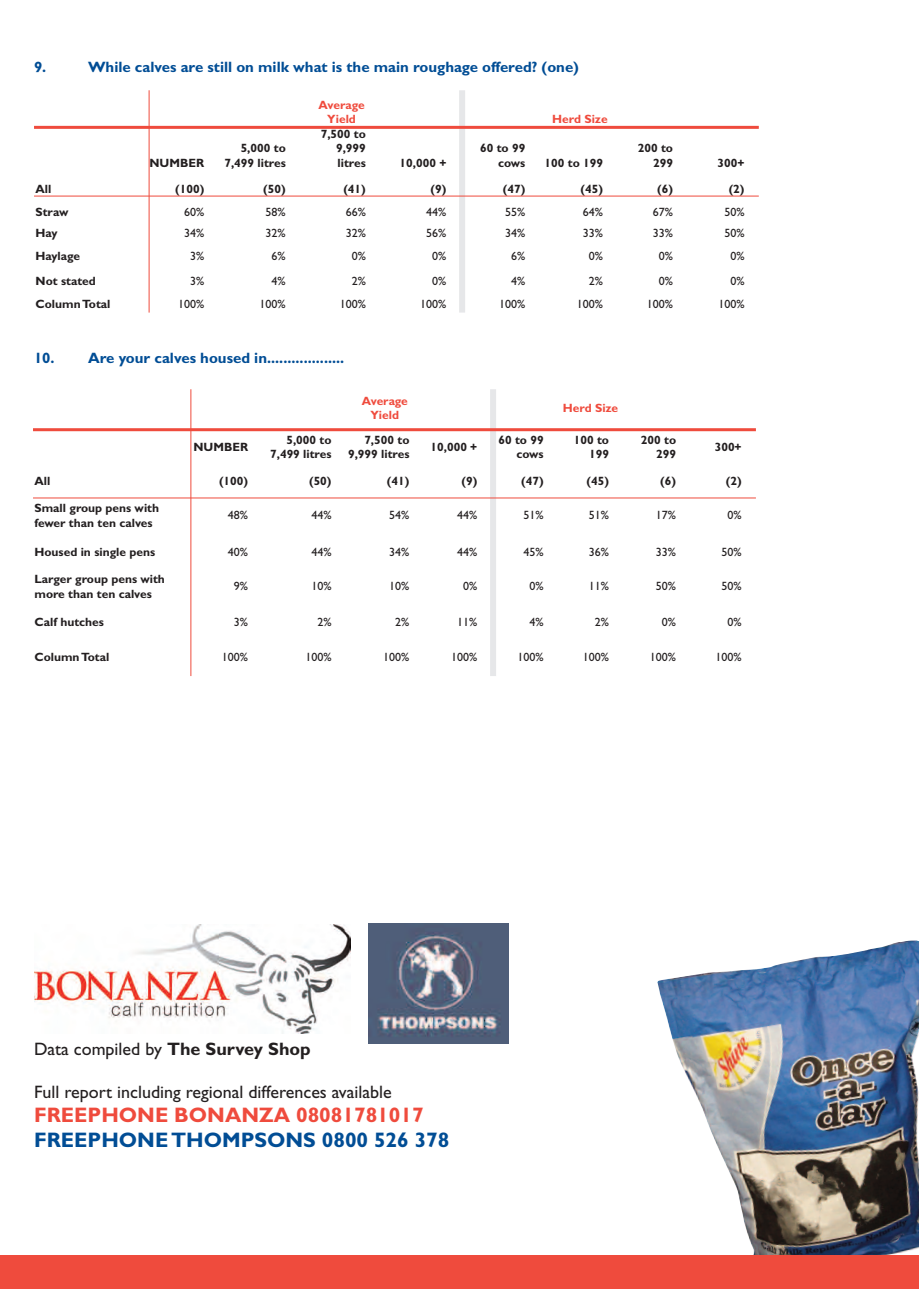
<style>
.page{position:relative;width:919px;height:1289px;background:#fff}
.page>*{position:absolute;margin:0;border:0;box-sizing:border-box;transform-origin:0 0}
.t1{font:700 21px "Gill Sans";color:#014d95}
.t2{font:700 21px "Gill Sans";color:#ef4b3d}
.t3{font:18px "Gill Sans";color:#231f20}
.t4{font:700 15px "Gill Sans";color:#014d95}
.t5{font:700 12px/14.4px "Gill Sans";color:#231f20;text-align:right}
.t6{font:12px "Gill Sans";color:#231f20}
.t7{font:700 12px/14.4px "Gill Sans";color:#ef4b3d;text-align:center}
.s1{font-weight:700}
</style>
<div class="page">
<hr style="left:149px;top:90px;width:1px;height:222px;background:#ef4b3d">
<div style="left:459px;top:90px;width:6px;height:222px;background:#e6e7e9"></div>
<hr style="left:34px;top:126px;width:724px;height:3px;background:#ef4b3d">
<hr style="left:34px;top:196px;width:724px;height:1px;background:#ef4b3d">
<hr style="left:191px;top:389px;width:1px;height:287px;background:#ef4b3d">
<div style="left:490px;top:389px;width:6px;height:287px;background:#e6e7e9"></div>
<hr style="left:33px;top:428px;width:722px;height:3px;background:#ef4b3d">
<hr style="left:33px;top:497px;width:722px;height:1px;background:#ef4b3d">
<img style="left:34px;top:924px;width:316px;height:109px">
<img style="left:657px;top:940px;width:261px;height:314px">
<div style="left:0;top:1254px;width:918px;height:34px;background:#ef4b3d"></div>
<img style="left:368px;top:923px;width:140px;height:120px">
<p class="t4" style="left:34px;top:58px;width:14px">9.</p>
<p class="t4" style="left:88px;top:58px;width:492px">While calves are still on milk what is the main roughage offered? (one)</p>
<p class="t7" style="left:318px;top:97px;width:48px">Average<br>Yield</p>
<p class="t7" style="left:552px;top:112px;width:57px">Herd Size</p>
<p class="t5" style="left:149px;top:157px;width:56px">NUMBER</p>
<p class="t5" style="left:224px;top:142px;width:63px">5,000 to<br>7,499 litres</p>
<p class="t5" style="left:336px;top:128px;width:31px;text-align:justify;text-indent:-15px">7,500 to 9,999 litres</p>
<p class="t5" style="left:399px;top:157px;width:48px">10,000 +</p>
<p class="t5" style="left:480px;top:142px;width:47px">60 to 99 cows</p>
<p class="t5" style="left:544px;top:157px;width:60px">100 to 199</p>
<p class="t5" style="left:637px;top:142px;width:37px">200 to<br>299</p>
<p class="t5" style="left:717px;top:157px;width:28px">300+</p>
<p class="t5" style="left:36px;top:183px;width:17px">All</p>
<p class="t5" style="left:175px;top:183px;width:31px">(100)</p>
<p class="t5" style="left:263px;top:183px;width:24px">(50)</p>
<p class="t5" style="left:343px;top:183px;width:24px">(41)</p>
<p class="t5" style="left:430px;top:183px;width:17px">(9)</p>
<p class="t5" style="left:503px;top:183px;width:24px">(47)</p>
<p class="t5" style="left:580px;top:183px;width:24px">(45)</p>
<p class="t5" style="left:657px;top:183px;width:17px">(6)</p>
<p class="t5" style="left:728px;top:183px;width:17px">(2)</p>
<p class="t5" style="left:36px;top:206px;width:34px">Straw</p>
<p class="t6" style="left:184px;top:208px;width:22px">60%</p>
<p class="t6" style="left:265px;top:208px;width:22px">58%</p>
<p class="t6" style="left:345px;top:208px;width:22px">66%</p>
<p class="t6" style="left:426px;top:208px;width:22px">44%</p>
<p class="t6" style="left:505px;top:208px;width:22px">55%</p>
<p class="t6" style="left:583px;top:208px;width:22px">64%</p>
<p class="t6" style="left:652px;top:208px;width:22px">67%</p>
<p class="t6" style="left:724px;top:208px;width:22px">50%</p>
<p class="t5" style="left:36px;top:227px;width:24px">Hay</p>
<p class="t6" style="left:184px;top:229px;width:22px">34%</p>
<p class="t6" style="left:265px;top:229px;width:22px">32%</p>
<p class="t6" style="left:345px;top:229px;width:22px">32%</p>
<p class="t6" style="left:426px;top:229px;width:22px">56%</p>
<p class="t6" style="left:505px;top:229px;width:22px">34%</p>
<p class="t6" style="left:583px;top:229px;width:22px">33%</p>
<p class="t6" style="left:652px;top:229px;width:22px">33%</p>
<p class="t6" style="left:724px;top:229px;width:22px">50%</p>
<p class="t5" style="left:36px;top:250px;width:46px">Haylage</p>
<p class="t6" style="left:190px;top:251px;width:16px">3%</p>
<p class="t6" style="left:271px;top:251px;width:16px">6%</p>
<p class="t6" style="left:351px;top:251px;width:16px">0%</p>
<p class="t6" style="left:432px;top:251px;width:16px">0%</p>
<p class="t6" style="left:511px;top:251px;width:16px">6%</p>
<p class="t6" style="left:589px;top:251px;width:16px">0%</p>
<p class="t6" style="left:658px;top:251px;width:16px">0%</p>
<p class="t6" style="left:730px;top:251px;width:16px">0%</p>
<p class="t5" style="left:36px;top:275px;width:62px">Not stated</p>
<p class="t6" style="left:190px;top:277px;width:16px">3%</p>
<p class="t6" style="left:271px;top:277px;width:16px">4%</p>
<p class="t6" style="left:351px;top:277px;width:16px">2%</p>
<p class="t6" style="left:432px;top:277px;width:16px">0%</p>
<p class="t6" style="left:511px;top:277px;width:16px">4%</p>
<p class="t6" style="left:589px;top:277px;width:16px">2%</p>
<p class="t6" style="left:658px;top:277px;width:16px">0%</p>
<p class="t6" style="left:730px;top:277px;width:16px">0%</p>
<p class="t5" style="left:36px;top:298px;width:76px">ColumnTotal</p>
<p class="t6" style="left:178px;top:300px;width:28px">100%</p>
<p class="t6" style="left:259px;top:300px;width:28px">100%</p>
<p class="t6" style="left:339px;top:300px;width:28px">100%</p>
<p class="t6" style="left:420px;top:300px;width:28px">100%</p>
<p class="t6" style="left:499px;top:300px;width:28px">100%</p>
<p class="t6" style="left:577px;top:300px;width:28px">100%</p>
<p class="t6" style="left:646px;top:300px;width:28px">100%</p>
<p class="t6" style="left:718px;top:300px;width:28px">100%</p>
<p class="t4" style="left:34px;top:349px;width:312px">10. Are your calves housed in...................</p>
<p class="t7" style="left:361px;top:393px;width:48px">Average<br>Yield</p>
<p class="t7" style="left:563px;top:401px;width:57px">Herd Size</p>
<p class="t5" style="left:193px;top:440px;width:56px">NUMBER</p>
<p class="t5" style="left:270px;top:433px;width:63px">5,000 to<br>7,499 litres</p>
<p class="t5" style="left:348px;top:433px;width:63px">7,500 to<br>9,999 litres</p>
<p class="t5" style="left:430px;top:440px;width:48px">10,000 +</p>
<p class="t5" style="left:498px;top:433px;width:47px">60 to 99 cows</p>
<p class="t5" style="left:573px;top:433px;width:37px">100 to<br>199</p>
<p class="t5" style="left:641px;top:433px;width:37px">200 to<br>299</p>
<p class="t5" style="left:714px;top:440px;width:28px">300+</p>
<p class="t5" style="left:34px;top:475px;width:17px">All</p>
<p class="t5" style="left:219px;top:475px;width:31px">(100)</p>
<p class="t5" style="left:309px;top:475px;width:24px">(50)</p>
<p class="t5" style="left:387px;top:475px;width:24px">(41)</p>
<p class="t5" style="left:461px;top:475px;width:17px">(9)</p>
<p class="t5" style="left:521px;top:475px;width:24px">(47)</p>
<p class="t5" style="left:586px;top:475px;width:24px">(45)</p>
<p class="t5" style="left:660px;top:475px;width:17px">(6)</p>
<p class="t5" style="left:725px;top:475px;width:17px">(2)</p>
<p class="t5" style="left:34px;top:502px;width:126px;text-align:left">Small group pens with fewer than ten calves</p>
<p class="t6" style="left:228px;top:511px;width:22px">48%</p>
<p class="t6" style="left:311px;top:511px;width:22px">44%</p>
<p class="t6" style="left:389px;top:511px;width:22px">54%</p>
<p class="t6" style="left:457px;top:511px;width:22px">44%</p>
<p class="t6" style="left:523px;top:511px;width:22px">51%</p>
<p class="t6" style="left:588px;top:511px;width:22px">51%</p>
<p class="t6" style="left:656px;top:511px;width:22px">17%</p>
<p class="t6" style="left:727px;top:511px;width:16px">0%</p>
<p class="t5" style="left:34px;top:546px;width:122px">Housed in single pens</p>
<p class="t6" style="left:228px;top:547px;width:22px">40%</p>
<p class="t6" style="left:311px;top:547px;width:22px">44%</p>
<p class="t6" style="left:389px;top:547px;width:22px">34%</p>
<p class="t6" style="left:457px;top:547px;width:22px">44%</p>
<p class="t6" style="left:523px;top:547px;width:22px">45%</p>
<p class="t6" style="left:588px;top:547px;width:22px">36%</p>
<p class="t6" style="left:656px;top:547px;width:22px">33%</p>
<p class="t6" style="left:721px;top:547px;width:22px">50%</p>
<p class="t5" style="left:34px;top:573px;width:132px;text-align:left">Larger group pens with more than ten calves</p>
<p class="t6" style="left:234px;top:582px;width:16px">9%</p>
<p class="t6" style="left:311px;top:582px;width:22px">10%</p>
<p class="t6" style="left:389px;top:582px;width:22px">10%</p>
<p class="t6" style="left:463px;top:582px;width:16px">0%</p>
<p class="t6" style="left:529px;top:582px;width:16px">0%</p>
<p class="t6" style="left:588px;top:582px;width:22px">11%</p>
<p class="t6" style="left:656px;top:582px;width:22px">50%</p>
<p class="t6" style="left:721px;top:582px;width:22px">50%</p>
<p class="t5" style="left:34px;top:616px;width:71px">Calf hutches</p>
<p class="t6" style="left:234px;top:617px;width:16px">3%</p>
<p class="t6" style="left:317px;top:617px;width:16px">2%</p>
<p class="t6" style="left:395px;top:617px;width:16px">2%</p>
<p class="t6" style="left:457px;top:617px;width:22px">11%</p>
<p class="t6" style="left:529px;top:617px;width:16px">4%</p>
<p class="t6" style="left:594px;top:617px;width:16px">2%</p>
<p class="t6" style="left:662px;top:617px;width:16px">0%</p>
<p class="t6" style="left:727px;top:617px;width:16px">0%</p>
<p class="t5" style="left:34px;top:650px;width:76px">ColumnTotal</p>
<p class="t6" style="left:222px;top:652px;width:28px">100%</p>
<p class="t6" style="left:305px;top:652px;width:28px">100%</p>
<p class="t6" style="left:383px;top:652px;width:28px">100%</p>
<p class="t6" style="left:451px;top:652px;width:28px">100%</p>
<p class="t6" style="left:517px;top:652px;width:28px">100%</p>
<p class="t6" style="left:582px;top:652px;width:28px">100%</p>
<p class="t6" style="left:650px;top:652px;width:28px">100%</p>
<p class="t6" style="left:715px;top:652px;width:28px">100%</p>
<h2 class="t3" style="left:34px;top:1042px;width:278px">Data compiled by <span class="s1">The Survey Shop</span></h2>
<h2 class="t3" style="left:34px;top:1085px;width:359px">Full report including regional differences available</h2>
<h1 class="t2" style="left:34px;top:1106px;width:391px">FREEPHONE BONANZA 08081781017</h1>
<h1 class="t1" style="left:34px;top:1132px;width:417px">FREEPHONETHOMPSONS 0800 526 378</h1>
</div>
